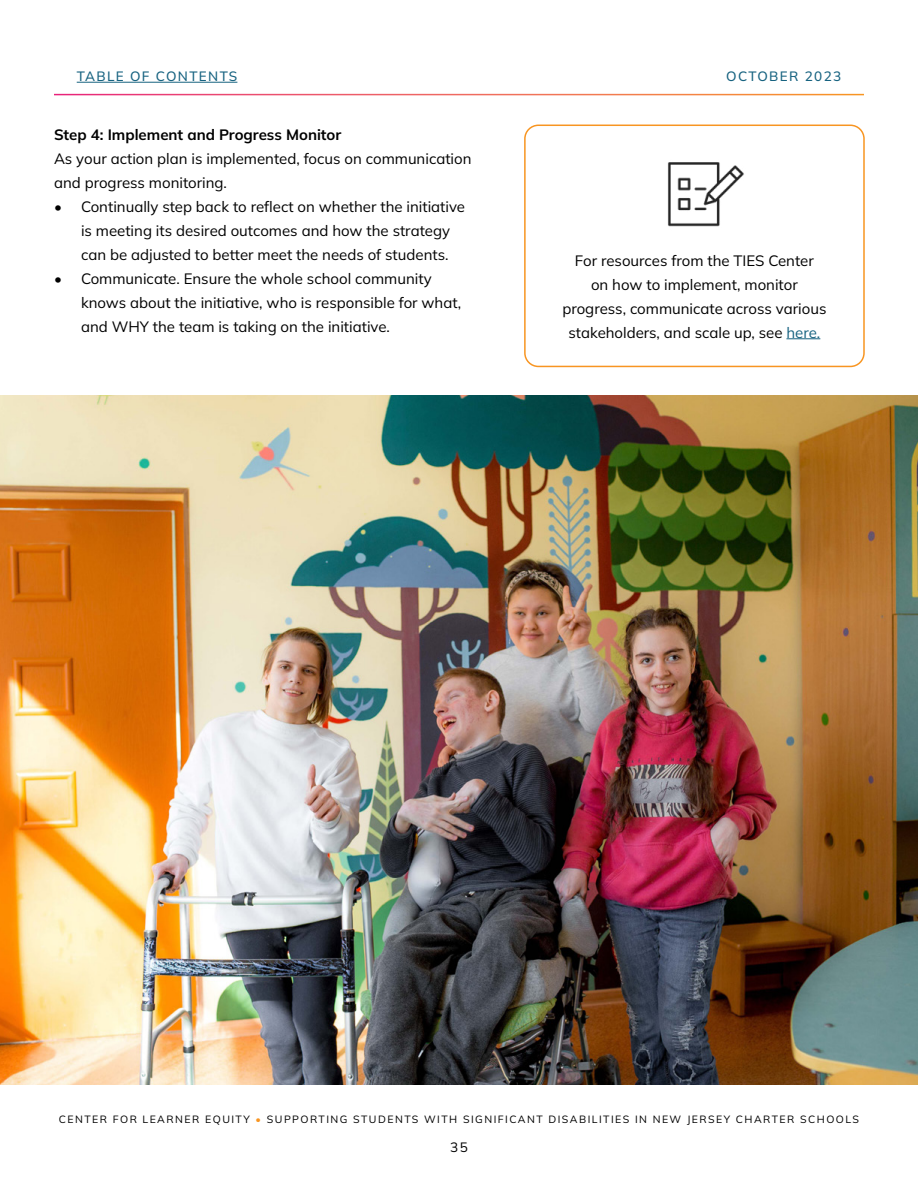
<style>
.page{position:relative;width:918px;height:1188px;background:#fff}
.page>*{position:absolute;margin:0;border:0;box-sizing:border-box;transform-origin:0 0}
.t1{font:15px/24px "Mulish";color:#000}
.t2{font:700 15px "Mulish";color:#000}
.t3{font:500 13.5px "Mulish";letter-spacing:.1em;color:#166280}
.t4{font:13.5px "Mulish";color:#000}
.t5{font:10.5px "Mulish";letter-spacing:.14em;color:#000}
.s1{color:#166280}
.s2{color:#f89521}
</style>
<div class="page">
<hr style="left:77px;top:82px;width:160px;height:1px;background:#166280">
<div style="left:524px;top:125px;width:341px;height:242px;border:2px solid #f89521;border-radius:14px"></div>
<hr style="left:786px;top:338px;width:34px;height:1px;background:#166280">
<img style="left:667px;top:162px;width:77px;height:65px">
<img style="left:0;top:395px;width:918px;height:689px">
<p class="t3" style="left:77px;top:67px;width:162px">TABLE OF CONTENTS</p>
<p class="t2" style="left:54px;top:125px;width:289px">Step 4: Implement and Progress Monitor</p>
<p class="t1" style="left:54px;top:147px;width:419px">As your action plan is implemented, focus on communication and progress monitoring.</p>
<p class="t1" style="left:81px;top:195px;width:386px;text-indent:-27px">• Continually step back to reflect on whether the initiative is meeting its desired outcomes and how the strategy can be adjusted to better meet the needs of students.</p>
<p class="t1" style="left:81px;top:267px;width:382px;text-indent:-27px">• Communicate. Ensure the whole school community knows about the initiative, who is responsible for what, and WHY the team is taking on the initiative.</p>
<p class="t3" style="left:726px;top:67px;width:117px">OCTOBER 2023</p>
<p class="t1" style="left:562px;top:248px;width:266px;text-align:center">For resources from the TIES Center<br>on how to implement, monitor progress, communicate across various stakeholders, and scale up, see <span class="s1">here.</span></p>
<p class="t5" style="left:59px;top:1113px;width:802px">CENTER FOR LEARNER EQUITY <span class="s2">•</span> SUPPORTING STUDENTS WITH SIGNIFICANT DISABILITIES IN NEW JERSEY CHARTER SCHOOLS</p>
<p class="t4" style="left:450px;top:1138px;width:19px">35</p>
</div>
